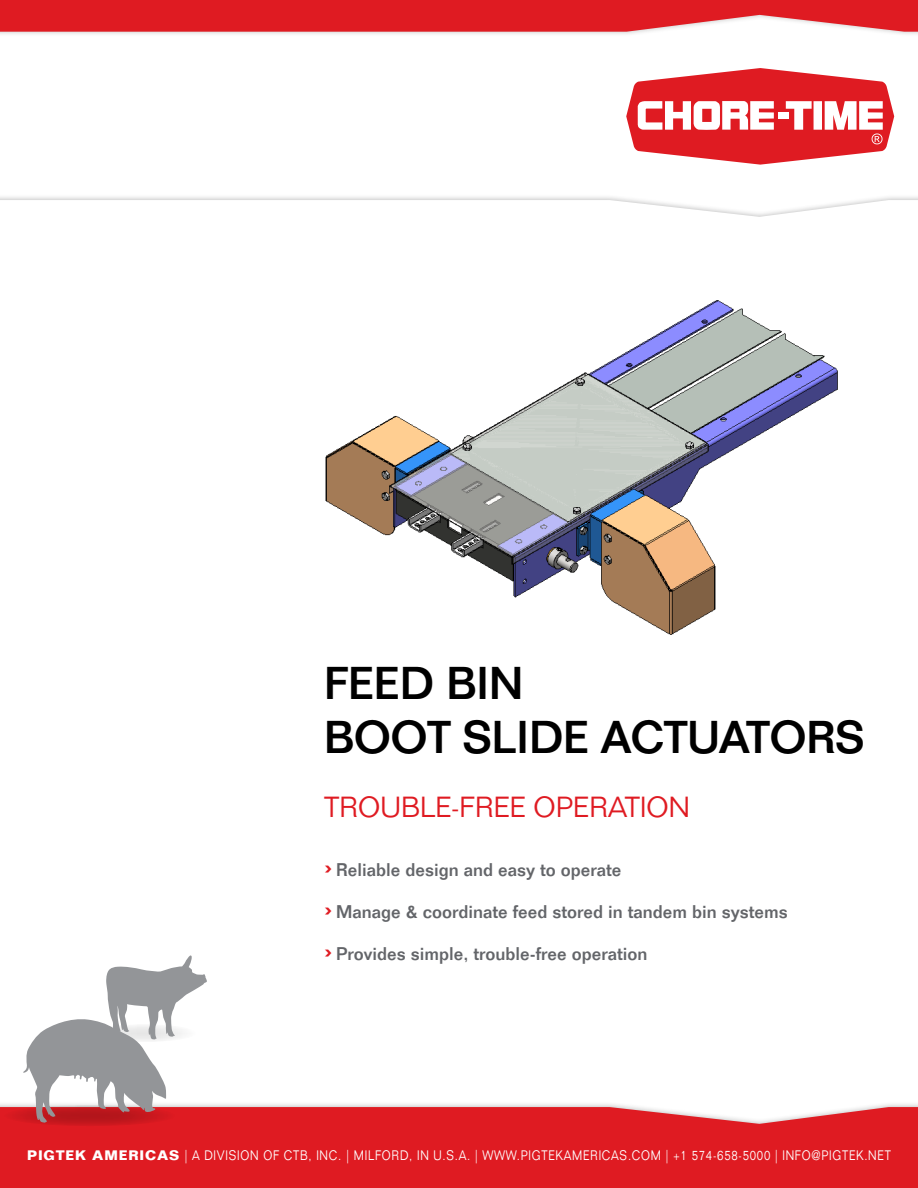
<style>
.page{position:relative;width:918px;height:1188px;background:#fff}
.page>*{position:absolute;margin:0;border:0;box-sizing:border-box;transform-origin:0 0}
.t1{font:500 45px/54px "Folio Std";color:#000}
.t2{font:300 28.5px "Folio Std";color:#df1b22}
.t3{font:500 18px "Folio Std";color:#636569}
.t4{font:300 13.5px "Folio Std";letter-spacing:.065em;color:#fff;scale:.85 1}
.s1{font-size:30px;color:#df1b22}
.s2{font-weight:700}
</style>
<div class="page">
<svg style="left:626px;top:68px;width:268px;height:97px"></svg>
<div style="left:0;top:0;width:918px;height:38px;background:#000;opacity:.25"></div>
<svg style="left:0;top:0;width:918px;height:32px;background:#e12e34"></svg>
<div style="left:0;top:1102px;width:918px;height:86px;background:#000;opacity:.25"></div>
<div style="left:0;top:1107px;width:918px;height:81px;background:#df1b22"></div>
<div style="left:3px;top:1105px;width:173px;height:21px;background:#d21920;border-radius:50%"></div>
<svg style="left:22px;top:955px;width:185px;height:168px"></svg>
<img style="left:325px;top:300px;width:513px;height:335px">
<h1 class="t1" style="left:324px;top:656px;width:542px">FEED BIN<br>BOOT SLIDE ACTUATORS</h1>
<h2 class="t2" style="left:324px;top:790px;width:367px">TROUBLE-FREE OPERATION</h2>
<p class="t3" style="left:324px;top:858px;width:299px"><span class="s1">›</span> Reliable design and easy to operate</p>
<p class="t3" style="left:324px;top:900px;width:465px"><span class="s1">›</span> Manage &amp; coordinate feed stored in tandem bin systems</p>
<p class="t3" style="left:324px;top:942px;width:325px"><span class="s1">›</span> Provides simple, trouble-free operation</p>
<p class="t4" style="left:27px;top:1147px;width:1018px"><span class="s2">PIGTEK AMERICAS</span> | A DIVISION OF CTB, INC. | MILFORD, IN U.S.A. | WWW.PIGTEKAMERICAS.COM | +1 574-658-5000 | INFO@PIGTEK.NET</p>
</div>
